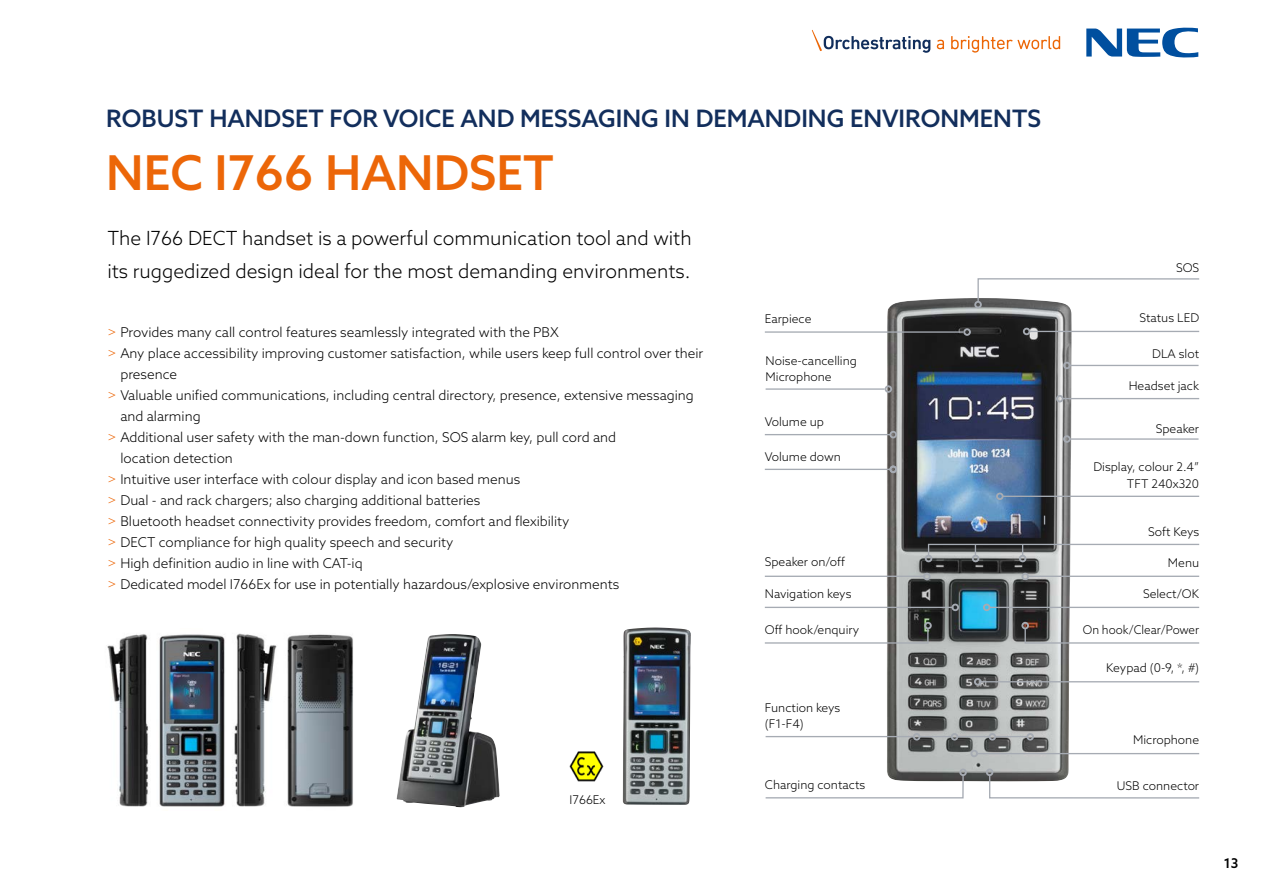
<style>
.page{position:relative;width:1263px;height:893px;background:#fff}
.page>*{position:absolute;margin:0;border:0;box-sizing:border-box;transform-origin:0 0}
.t1{font:500 48px "Azo Sans";color:#ec6608}
.t2{font:500 24px "Azo Sans";color:#122e5c}
.t3{font:300 19.5px/33px "Azo Sans";color:#000}
.t4{font:300 13.5px "Azo Sans";color:#000}
.t5{font:500 13.5px "Azo Sans";color:#000}
.t6{font:300 12px/15.9px "Azo Sans";color:#000}
.t7{font:300 12px "Azo Sans";color:#000;scale:.96 1}
.s1{color:#ec6608}
</style>
<div class="page">
<svg style="left:937px;top:40px;width:7px;height:9px"></svg>
<svg style="left:951px;top:36px;width:109px;height:17px"></svg>
<svg style="left:812px;top:30px;width:118px;height:23px"></svg>
<svg style="left:1086px;top:27px;width:112px;height:31px"></svg>
<img style="left:886px;top:298px;width:186px;height:483px">
<hr style="left:765px;top:331px;width:198px;height:2px;background:#a6abb3">
<hr style="left:765px;top:434px;width:126px;height:1px;background:#a6abb3">
<hr style="left:765px;top:469px;width:126px;height:1px;background:#a6abb3">
<hr style="left:1029px;top:331px;width:170px;height:1px;background:#a6abb3">
<hr style="left:1062px;top:398px;width:137px;height:1px;background:#a6abb3">
<hr style="left:1003px;top:496px;width:196px;height:1px;background:#a6abb3">
<hr style="left:979px;top:681px;width:220px;height:1px;background:#a6abb3">
<hr style="left:977px;top:753px;width:222px;height:1px;background:#a6abb3">
<svg style="left:963px;top:328px;width:8px;height:8px"></svg>
<svg style="left:1023px;top:328px;width:7px;height:7px"></svg>
<svg style="left:996px;top:493px;width:7px;height:7px"></svg>
<hr style="left:765px;top:607px;width:188px;height:1px;background:#a6abb3">
<hr style="left:989px;top:607px;width:210px;height:1px;background:#a6abb3">
<svg style="left:983px;top:604px;width:7px;height:7px"></svg>
<svg style="left:951px;top:604px;width:8px;height:7px"></svg>
<svg style="left:970px;top:750px;width:8px;height:7px"></svg>
<hr style="left:1028px;top:576px;width:171px;height:1px;background:#a6abb3">
<hr style="left:765px;top:576px;width:159px;height:1px;background:#a6abb3">
<svg style="left:1021px;top:573px;width:8px;height:7px"></svg>
<svg style="left:923px;top:573px;width:8px;height:7px"></svg>
<svg style="left:1021px;top:622px;width:179px;height:22px"></svg>
<svg style="left:765px;top:622px;width:167px;height:22px"></svg>
<svg style="left:974px;top:678px;width:7px;height:7px"></svg>
<hr style="left:928px;top:544px;width:271px;height:1px;background:#a6abb3">
<svg style="left:925px;top:545px;width:7px;height:17px"></svg>
<svg style="left:972px;top:545px;width:7px;height:17px"></svg>
<svg style="left:1019px;top:545px;width:7px;height:17px"></svg>
<hr style="left:766px;top:736px;width:148px;height:1px;background:#a6abb3">
<hr style="left:919px;top:736px;width:33px;height:1px;background:#a6abb3">
<hr style="left:957px;top:736px;width:33px;height:1px;background:#a6abb3">
<hr style="left:995px;top:736px;width:32px;height:1px;background:#a6abb3">
<svg style="left:1026px;top:733px;width:8px;height:8px"></svg>
<svg style="left:913px;top:733px;width:7px;height:8px"></svg>
<svg style="left:951px;top:733px;width:7px;height:8px"></svg>
<svg style="left:988px;top:733px;width:8px;height:8px"></svg>
<svg style="left:765px;top:768px;width:202px;height:31px"></svg>
<svg style="left:986px;top:768px;width:214px;height:31px"></svg>
<svg style="left:974px;top:278px;width:226px;height:30px"></svg>
<svg style="left:1056px;top:395px;width:7px;height:7px"></svg>
<svg style="left:889px;top:431px;width:8px;height:7px"></svg>
<svg style="left:889px;top:466px;width:8px;height:7px"></svg>
<hr style="left:766px;top:388px;width:118px;height:2px;background:#a6abb3">
<svg style="left:884px;top:385px;width:8px;height:8px"></svg>
<hr style="left:1069px;top:365px;width:129px;height:1px;background:#a6abb3">
<hr style="left:1069px;top:438px;width:129px;height:2px;background:#a6abb3">
<svg style="left:1063px;top:362px;width:8px;height:7px"></svg>
<svg style="left:1063px;top:435px;width:8px;height:8px"></svg>
<img style="left:396px;top:634px;width:104px;height:173px">
<img style="left:107px;top:633px;width:246px;height:174px">
<img style="left:623px;top:627px;width:68px;height:178px">
<img style="left:569px;top:751px;width:35px;height:31px">
<h2 class="t2" style="left:106px;top:103px;width:936px">ROBUST HANDSET FOR VOICE AND MESSAGING IN DEMANDING ENVIRONMENTS</h2>
<h1 class="t1" style="left:106px;top:141px;width:449px">NEC I766 HANDSET</h1>
<h3 class="t3" style="left:107px;top:221px;width:586px">The I766 DECT handset is a powerful communication tool and with its ruggedized design ideal for the most demanding environments.</h3>
<p class="t6" style="left:1176px;top:259px;width:25px">SOS</p>
<p class="t4" style="left:108px;top:323px;width:453px"><span class="s1">&gt;</span> Provides many call control features seamlessly integrated with the PBX</p>
<p class="t4" style="left:108px;top:344px;width:597px"><span class="s1">&gt;</span> Any place accessibility improving customer satisfaction, while users keep full control over their</p>
<p class="t4" style="left:120px;top:365px;width:58px">presence</p>
<p class="t4" style="left:108px;top:386px;width:588px"><span class="s1">&gt;</span> Valuable unified communications, including central directory, presence, extensive messaging</p>
<p class="t4" style="left:120px;top:407px;width:82px">and alarming</p>
<p class="t4" style="left:108px;top:428px;width:510px"><span class="s1">&gt;</span> Additional user safety with the man-down function, SOS alarm key, pull cord and</p>
<p class="t4" style="left:120px;top:449px;width:114px">location detection</p>
<p class="t4" style="left:108px;top:470px;width:414px"><span class="s1">&gt;</span> Intuitive user interface with colour display and icon based menus</p>
<p class="t4" style="left:108px;top:491px;width:374px"><span class="s1">&gt;</span> Dual - and rack chargers; also charging additional batteries</p>
<p class="t4" style="left:108px;top:512px;width:463px"><span class="s1">&gt;</span> Bluetooth headset connectivity provides freedom, comfort and flexibility</p>
<p class="t4" style="left:108px;top:533px;width:347px"><span class="s1">&gt;</span> DECT compliance for high quality speech and security</p>
<p class="t4" style="left:108px;top:554px;width:257px"><span class="s1">&gt;</span> High definition audio in line with CAT-iq</p>
<p class="t4" style="left:108px;top:576px;width:513px"><span class="s1">&gt;</span> Dedicated model I766Ex for use in potentially hazardous/explosive environments</p>
<p class="t6" style="left:569px;top:791px;width:37px">I766Ex</p>
<p class="t6" style="left:765px;top:311px;width:48px">Earpiece</p>
<p class="t6" style="left:766px;top:353px;width:93px">Noise-cancelling<br>Microphone</p>
<p class="t6" style="left:765px;top:414px;width:61px">Volume up</p>
<p class="t6" style="left:765px;top:448px;width:78px">Volume down</p>
<p class="t6" style="left:1139px;top:310px;width:61px">Status LED</p>
<p class="t6" style="left:1152px;top:345px;width:48px">DLA slot</p>
<p class="t6" style="left:1129px;top:378px;width:72px">Headset jack</p>
<p class="t6" style="left:1156px;top:420px;width:45px">Speaker</p>
<p class="t6" style="left:1093px;top:458px;width:107px;line-height:16.8px;text-align:right">Display, colour 2.4”<br>TFT 240x320</p>
<p class="t6" style="left:1148px;top:523px;width:53px">Soft Keys</p>
<p class="t6" style="left:765px;top:554px;width:82px">Speaker on/off</p>
<p class="t6" style="left:1168px;top:555px;width:33px">Menu</p>
<p class="t6" style="left:765px;top:585px;width:88px">Navigation keys</p>
<p class="t6" style="left:1143px;top:586px;width:58px">Select/OK</p>
<p class="t6" style="left:765px;top:622px;width:96px">Off hook/enquiry</p>
<p class="t7" style="left:1083px;top:622px;width:123px">On hook/Clear/Power</p>
<p class="t6" style="left:765px;top:700px;width:77px">Function keys (F1-F4)</p>
<p class="t6" style="left:765px;top:776px;width:102px">Charging contacts</p>
<p class="t6" style="left:1106px;top:660px;width:94px">Keypad (0-9, *, #)</p>
<p class="t6" style="left:1133px;top:732px;width:68px">Microphone</p>
<p class="t6" style="left:1117px;top:778px;width:84px">USB connector</p>
<p class="t5" style="left:1224px;top:854px;width:16px">13</p>
</div>
